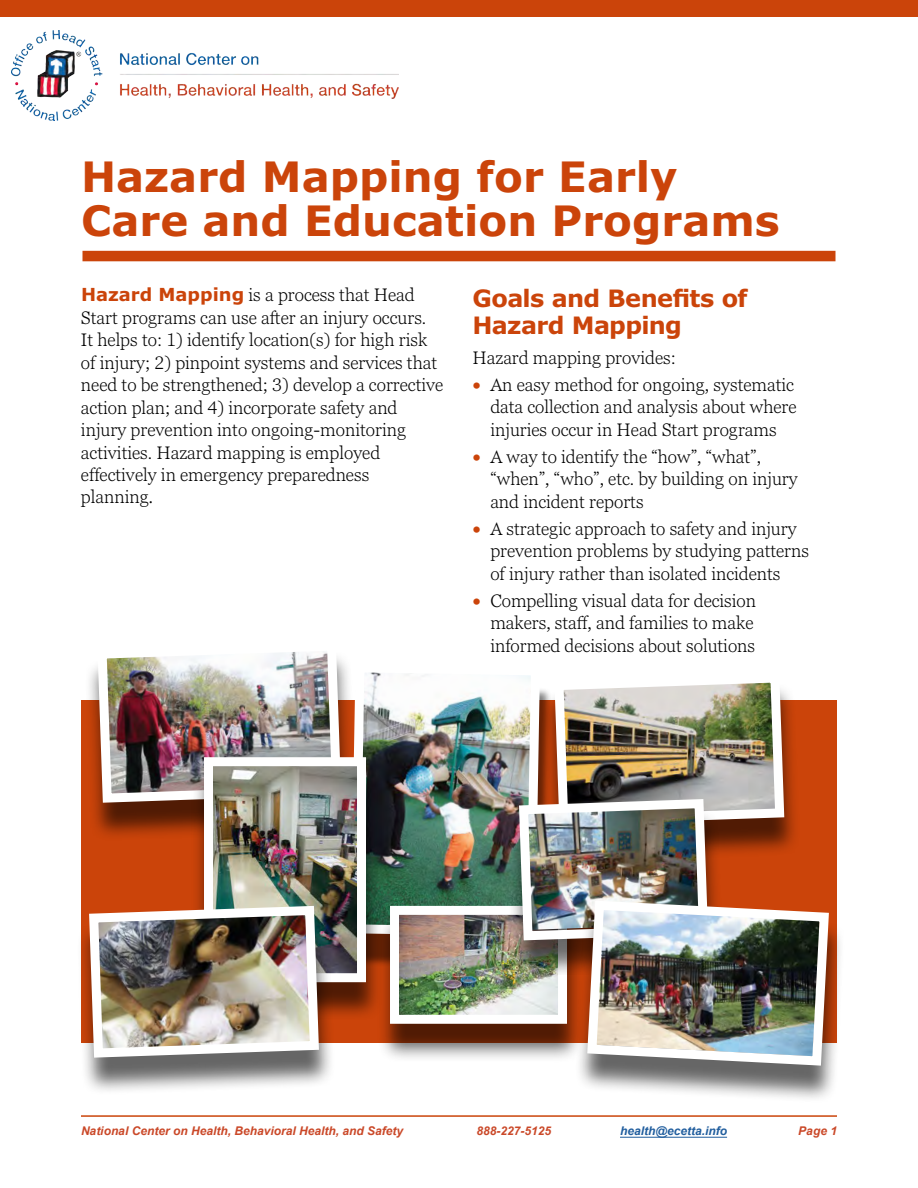
<style>
.page{position:relative;width:918px;height:1188px;background:#fff}
.page>*{position:absolute;margin:0;border:0;box-sizing:border-box;transform-origin:0 0}
.t1{font:700 42px/44.1px "Verdana Pro";color:#cb440a}
.t2{font:700 24px/27px "Verdana Pro";letter-spacing:-.025em;color:#cb440a}
.t3{font:300 18px/22.5px "Georgia Pro";color:#000}
.t4{font:italic 700 12px "Arial";color:#ca4828}
.t5{font:italic 700 12px "Arial";color:#215e9e}
.s1{font-family:"Verdana Pro";font-weight:700;color:#cb440a}
.s2{font-family:"Minion Pro";font-weight:400}
.s3{font-weight:900;color:#cb440a}
</style>
<div class="page">
<div style="left:0;top:0;width:918px;height:17px;background:#cb440a"></div>
<hr style="left:81px;top:1115px;width:756px;height:2px;background:#cb440a">
<div style="left:82px;top:251px;width:754px;height:10px;background:#cb440a"></div>
<div style="left:81px;top:700px;width:756px;height:343px;background:#cb440a"></div>
<div style="left:85px;top:629px;width:272px;height:218px;background:#000;opacity:.6"></div>
<img style="left:93px;top:637px;width:253px;height:170px">
<img style="left:346px;top:659px;width:168px;height:234px">
<div style="left:191px;top:744px;width:191px;height:278px;background:#000;opacity:.6"></div>
<img style="left:214px;top:767px;width:142px;height:205px">
<div style="left:204px;top:757px;width:162px;height:225px;border:9px solid #fff"></div>
<div style="left:542px;top:661px;width:258px;height:210px;background:#000;opacity:.6"></div>
<div style="left:77px;top:889px;width:258px;height:214px;background:#000;opacity:.6"></div>
<img style="left:84px;top:901px;width:240px;height:161px">
<div style="left:377px;top:893px;width:206px;height:170px;background:#000;opacity:.6"></div>
<img style="left:400px;top:916px;width:157px;height:98px">
<div style="left:390px;top:906px;width:177px;height:118px;border:9px solid #fff"></div>
<div style="left:506px;top:787px;width:218px;height:188px;background:#000;opacity:.6"></div>
<img style="left:514px;top:669px;width:275px;height:276px">
<div style="left:575px;top:888px;width:270px;height:220px;background:#000;opacity:.6"></div>
<img style="left:583px;top:896px;width:251px;height:174px">
<img style="left:12px;top:30px;width:386px;height:91px">
<hr style="left:620px;top:1137px;width:107px;height:1px;background:#215e9e">
<h1 class="t1" style="left:81px;top:155px;width:700px">Hazard Mapping for Early<br>Care and Education Programs</h1>
<p class="t3" style="left:81px;top:285px;width:364px"><span class="s1">Hazard Mapping</span> is a process that Head Start programs can use after an injury occurs.<br>It helps to: 1) identify location(s) for high risk of injury; 2) pinpoint systems and services that need to be strengthened; 3) develop a corrective action plan; and 4) incorporate safety and injury prevention into ongoing-monitoring activities. Hazard mapping is employed effectively in emergency preparedness planning<span class="s2">.</span></p>
<h2 class="t2" style="left:472px;top:285px;width:277px">Goals and Benefits of<br>Hazard Mapping</h2>
<p class="t3" style="left:472px;top:347px;width:205px">Hazard mapping provides:</p>
<p class="t3" style="left:490px;top:374px;width:308px;text-indent:-18px"><span class="s3">•</span> An easy method for ongoing, systematic data collection and analysis about where injuries occur in Head Start programs</p>
<p class="t3" style="left:490px;top:446px;width:309px;text-indent:-18px"><span class="s3">•</span> A way to identify the “how”, “what”, “when”, “who”, etc. by building on injury and incident reports</p>
<p class="t3" style="left:490px;top:518px;width:320px;text-indent:-18px"><span class="s3">•</span> A strategic approach to safety and injury prevention problems by studying patterns of injury rather than isolated incidents</p>
<p class="t3" style="left:490px;top:590px;width:267px;text-indent:-18px"><span class="s3">•</span> Compelling visual data for decision makers, staff, and families to make informed decisions about solutions</p>
<p class="t4" style="left:81px;top:1123px;width:324px">National Center on Health, Behavioral Health, and Safety</p>
<p class="t4" style="left:476px;top:1123px;width:76px">888-227-5125</p>
<p class="t5" style="left:620px;top:1123px;width:109px">health@ecetta.info</p>
<p class="t4" style="left:798px;top:1123px;width:40px">Page 1</p>
</div>
